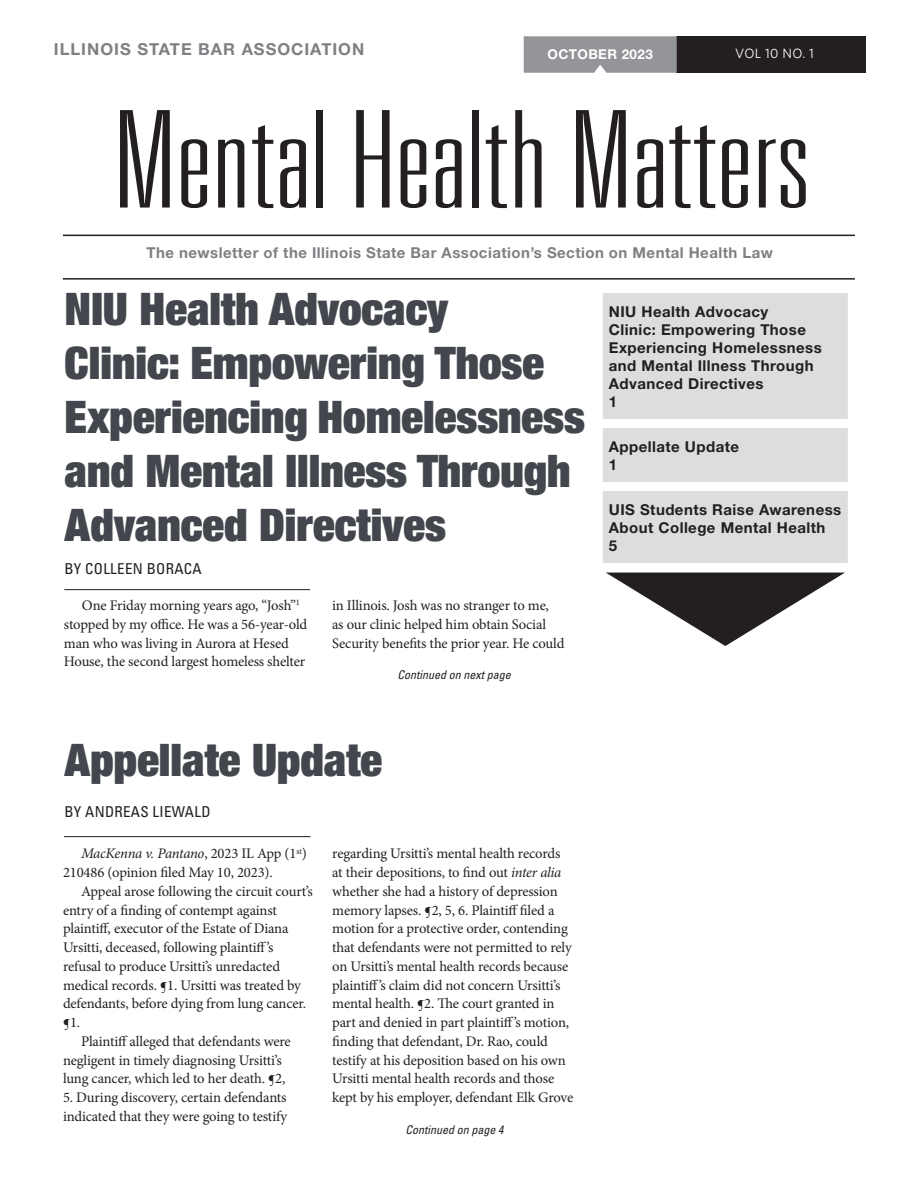
<style>
.page{position:relative;width:918px;height:1188px;background:#fff}
.page>*{position:absolute;margin:0;border:0;box-sizing:border-box;transform-origin:0 0}
.t1{font:100 ultra-condensed 135px "Univers LT Std";color:#231f20;scale:1.41 1}
.headline{font:900 condensed 45px/54px "Helvetica Neue LT Std";color:#43474d}
.t2{font:700 16.5px "Helvetica Neue LT Std";letter-spacing:.06em;color:#7e8083}
.t3{font:700 15px/18px "Helvetica Neue LT Std";letter-spacing:.03em;color:#231f20}
.t4{font:700 15px "Helvetica Neue LT Std";letter-spacing:.03em;color:#7e8083}
.byline{font:condensed 15px "Univers LT Std";letter-spacing:.02em;color:#231f20}
.body{font:14.7px/18.8px "Minion Pro";letter-spacing:-.01em;color:#231f20}
.Inside{font:700 13.5px "Helvetica Neue LT Std";letter-spacing:.03em;color:#fff}
.Inside-2{font:13.5px "Whitney";letter-spacing:.03em;color:#fff}
.blurb{font:italic condensed 12px "Univers LT Std";color:#231f20}
.s1{font-style:italic}
</style>
<div class="page">
<div style="left:677px;top:36px;width:189px;height:37px;background:#231f20"></div>
<div style="left:524px;top:36px;width:153px;height:37px;background:#939598"></div>
<hr style="left:63px;top:235px;width:792px;height:1px;background:#231f20">
<hr style="left:63px;top:278px;width:792px;height:2px;background:#231f20">
<svg style="left:606px;top:573px;width:238px;height:73px"></svg>
<hr style="left:64px;top:836px;width:246px;height:1px;background:#231f20">
<div style="left:603px;top:293px;width:245px;height:126px;background:#dcdddf"></div>
<div style="left:603px;top:428px;width:245px;height:54px;background:#dcdddf"></div>
<div style="left:603px;top:491px;width:245px;height:72px;background:#dcdddf"></div>
<hr style="left:64px;top:589px;width:246px;height:1px;background:#231f20">
<p class="t2" style="left:54px;top:39px;width:312px">ILLINOIS STATE BAR ASSOCIATION</p>
<p class="Inside" style="left:547px;top:46px;width:107px">OCTOBER 2023</p>
<p class="Inside-2" style="left:735px;top:45px;width:80px">VOL 10 NO. 1</p>
<h1 class="t1" style="left:113px;top:91px;width:495px">Mental Health Matters</h1>
<p class="t4" style="left:147px;top:244px;width:628px">The newsletter of the Illinois State Bar Association’s Section on Mental Health Law</p>
<p class="headline" style="left:65px;top:281px;width:522px">NIU Health Advocacy<br>Clinic: Empowering Those<br>Experiencing Homelessness and Mental Illness Through<br>Advanced Directives</p>
<p class="byline" style="left:64px;top:559px;width:139px">BY COLLEEN BORACA</p>
<p class="body" style="left:64px;top:596px;width:245px;text-indent:18px">One Friday morning years ago, “Josh”<sup>1 </sup>stopped by my office. He was a 56-year-old man who was living in Aurora at Hesed House, the second largest homeless shelter</p>
<p class="body" style="left:332px;top:596px;width:234px">in Illinois. Josh was no stranger to me,<br>as our clinic helped him obtain Social<br>Security benefits the prior year. He could</p>
<p class="blurb" style="left:398px;top:667px;width:115px">Continued on next page</p>
<p class="t3" style="left:609px;top:302px;width:214px">NIU Health Advocacy<br>Clinic: Empowering Those<br>Experiencing Homelessness and Mental Illness Through<br>Advanced Directives<br>1</p>
<p class="t3" style="left:609px;top:437px;width:132px">Appellate Update<br>1</p>
<p class="t3" style="left:609px;top:500px;width:234px">UIS Students Raise Awareness<br>About College Mental Health<br>5</p>
<p class="headline" style="left:64px;top:731px;width:319px">Appellate Update</p>
<p class="byline" style="left:64px;top:802px;width:148px">BY ANDREAS LIEWALD</p>
<p class="body" style="left:63px;top:844px;width:245px;text-indent:18px"><span class="s1">MacKenna v. Pantano</span>, 2023 IL App (1<sup>st</sup>)<br>210486 (opinion filed May 10, 2023).</p>
<p class="body" style="left:63px;top:882px;width:251px;text-indent:18px">Appeal arose following the circuit court’s entry of a finding of contempt against plaintiff, executor of the Estate of Diana Ursitti, deceased, following plaintiff’s refusal to produce Ursitti’s unredacted medical records. ¶1. Ursitti was treated by defendants, before dying from lung cancer. ¶1.</p>
<p class="body" style="left:63px;top:1032px;width:229px;text-indent:18px">Plaintiff alleged that defendants were negligent in timely diagnosing Ursitti’s lung cancer, which led to her death. ¶2,</p>
<p class="body" style="left:63px;top:1088px;width:226px">5. During discovery, certain defendants indicated that they were going to testify</p>
<p class="body" style="left:332px;top:844px;width:243px">regarding Ursitti’s mental health records at their depositions, to find out <span class="s1">inter alia </span>whether she had a history of depression memory lapses. ¶2, 5, 6. Plaintiff filed a motion for a protective order, contending that defendants were not permitted to rely on Ursitti’s mental health records because plaintiff’s claim did not concern Ursitti’s mental health. ¶2. The court granted in part and denied in part plaintiff’s motion, finding that defendant, Dr. Rao, could testify at his deposition based on his own Ursitti mental health records and those kept by his employer, defendant Elk Grove</p>
<p class="blurb" style="left:405px;top:1122px;width:99px">Continued on page 4</p>
</div>
